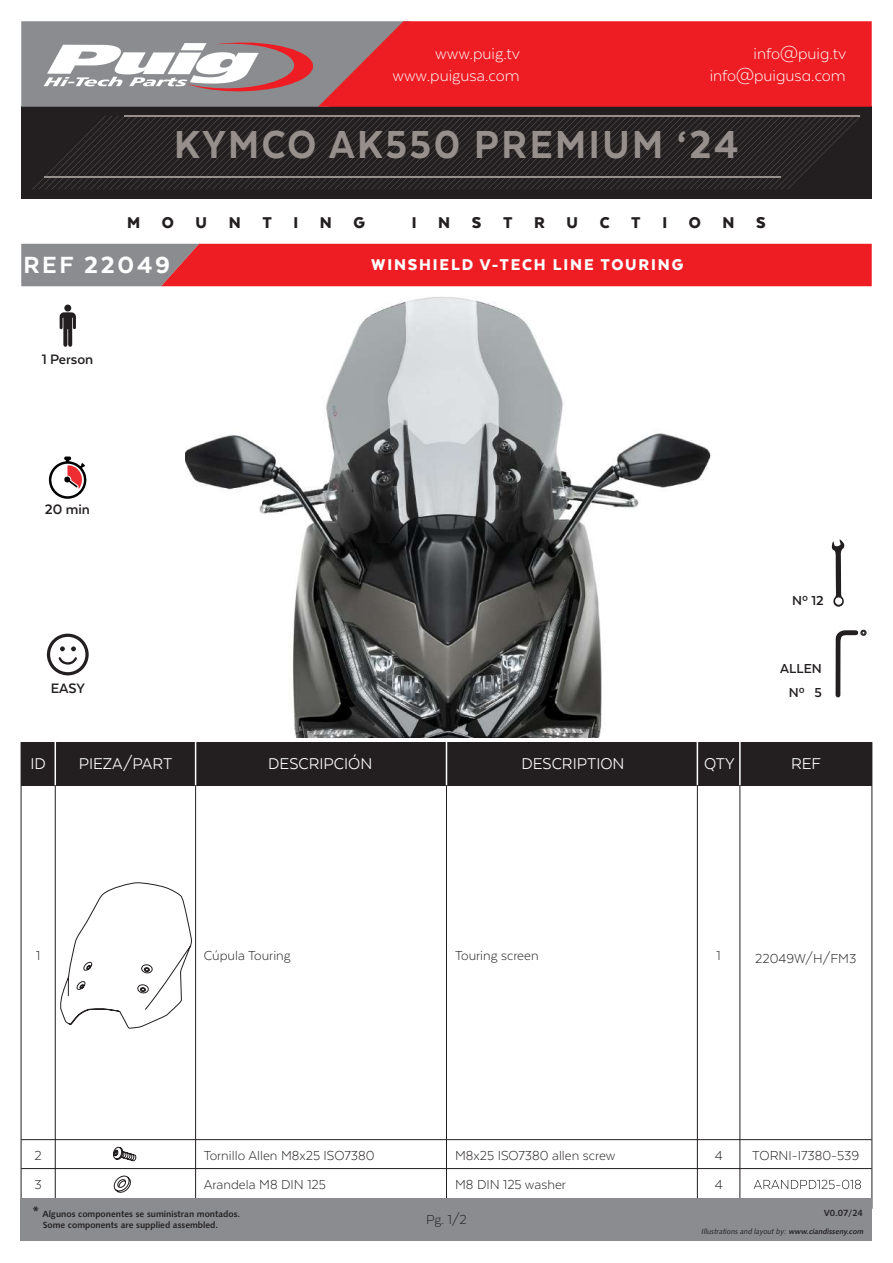
<style>
.page{position:relative;width:893px;height:1263px;background:#fff}
.page>*{position:absolute;margin:0;border:0;box-sizing:border-box;transform-origin:0 0}
.t1{font:800 45px "Texta";letter-spacing:.06em;color:#968f8b;scale:.95 1}
.t2{font:800 27px "Texta";letter-spacing:.1em;color:#fff}
.t3{font:18px "Texta Alt";color:#fff}
.t4{font:300 18px/21.6px "Texta Alt";color:#fff;text-align:right}
.t5{font:300 18px/21.6px "Texta";color:#fff;text-align:right}
.t6{font:900 18px "Texta";letter-spacing:.1em;color:#fff}
.t7{font:900 18px "Texta";letter-spacing:1.2em;color:#231f20}
.t8{font:700 15.75px "Texta Alt";color:#231f20}
.t9{font:300 15px "Texta";color:#231f20}
.t10{font:700 15px/24px "Texta Alt";color:#231f20;text-align:center}
.t11{font:9px/10.8px "Humanist 531 BT Bold A";color:#231f20}
.t12{font:italic 7.5px "Humanist 531 BT Roman A";color:#231f20}
.s1{font-size:15px}
.s2{font-family:"Humanist 531 BT Bold A"}
</style>
<div class="page">
<hr style="left:55px;top:752px;width:1px;height:457px;background:#231f20">
<hr style="left:21px;top:742px;width:1px;height:467px;background:#231f20">
<hr style="left:195px;top:752px;width:1px;height:457px;background:#231f20">
<hr style="left:446px;top:752px;width:1px;height:457px;background:#231f20">
<hr style="left:697px;top:752px;width:1px;height:457px;background:#231f20">
<hr style="left:740px;top:752px;width:1px;height:457px;background:#231f20">
<hr style="left:872px;top:742px;width:1px;height:467px;background:#231f20">
<div style="left:21px;top:742px;width:851px;height:43px;background:#231f20"></div>
<hr style="left:55px;top:742px;width:1px;height:43px;background:#fff">
<hr style="left:195px;top:742px;width:1px;height:43px;background:#fff">
<hr style="left:446px;top:742px;width:1px;height:43px;background:#fff">
<hr style="left:697px;top:742px;width:1px;height:43px;background:#fff">
<hr style="left:739px;top:742px;width:2px;height:43px;background:#fff">
<div style="left:21px;top:107px;width:851px;height:92px;background:#231f20"></div>
<div style="left:411px;top:21px;width:461px;height:86px;background:#ee1d23"></div>
<svg style="left:21px;top:21px;width:390px;height:86px;background:#ab8a8d"></svg>
<div style="left:21px;top:1198px;width:851px;height:43px;background:#8a8c8f"></div>
<svg style="left:21px;top:244px;width:851px;height:42px;background:#db3137"></svg>
<hr style="left:124px;top:115px;width:736px;height:1px;background:#968f8b">
<svg style="left:33px;top:116px;width:828px;height:73px"></svg>
<svg style="left:113px;top:1175px;width:18px;height:18px"></svg>
<svg style="left:113px;top:1146px;width:24px;height:15px"></svg>
<svg style="left:60px;top:882px;width:132px;height:146px"></svg>
<svg style="left:60px;top:305px;width:16px;height:42px"></svg>
<svg style="left:832px;top:539px;width:13px;height:68px"></svg>
<hr style="left:21px;top:1139px;width:851px;height:1px;background:#231f20">
<hr style="left:21px;top:1168px;width:851px;height:1px;background:#231f20">
<svg style="left:754px;top:1180px;width:107px;height:9px"></svg>
<svg style="left:47px;top:634px;width:42px;height:41px"></svg>
<svg style="left:836px;top:630px;width:30px;height:67px"></svg>
<svg style="left:49px;top:456px;width:38px;height:43px"></svg>
<img style="left:185px;top:297px;width:526px;height:440px">
<p class="t5" style="left:392px;top:43px;width:129px">www.puig.tv www.puigusa.com</p>
<p class="t4" style="left:710px;top:43px;width:138px">info@puig.tv info@puigusa.com</p>
<h1 class="t1" style="left:174px;top:121px;width:595px">KYMCO AK550 PREMIUM ‘24</h1>
<p class="t7" style="left:127px;top:213px;width:239px">MOUNTING</p>
<p class="t7" style="left:412px;top:213px;width:355px">INSTRUCTIONS</p>
<h2 class="t2" style="left:23px;top:251px;width:148px">REF 22049</h2>
<p class="t6" style="left:371px;top:255px;width:313px">WINSHIELD V-TECH LINE TOURING</p>
<p class="t8" style="left:42px;top:351px;width:53px">1 Person</p>
<p class="t8" style="left:45px;top:501px;width:47px">20 min</p>
<p class="t8" style="left:51px;top:680px;width:36px">EASY</p>
<p class="t10" style="left:792px;top:588px;width:33px">Nº 12</p>
<p class="t10" style="left:780px;top:657px;width:43px">ALLEN<br>Nº 5</p>
<p class="t3" style="left:31px;top:754px;width:17px">ID</p>
<p class="t3" style="left:79px;top:754px;width:95px">PIEZA/PART</p>
<p class="t3" style="left:268px;top:754px;width:106px">DESCRIPCIÓN</p>
<p class="t3" style="left:521px;top:754px;width:105px">DESCRIPTION</p>
<p class="t3" style="left:704px;top:754px;width:32px">QTY</p>
<p class="t3" style="left:791px;top:754px;width:31px">REF</p>
<p class="t9" style="left:36px;top:947px;width:6px">1</p>
<p class="t9" style="left:204px;top:948px;width:89px">Cúpula Touring</p>
<p class="t9" style="left:455px;top:948px;width:85px">Touring screen</p>
<p class="t9" style="left:717px;top:948px;width:6px">1</p>
<p class="t9" style="left:755px;top:950px;width:103px">22049W/H/FM3</p>
<p class="t9" style="left:35px;top:1148px;width:9px">2</p>
<p class="t9" style="left:204px;top:1148px;width:172px">Tornillo Allen M8x25 ISO7380</p>
<p class="t9" style="left:455px;top:1148px;width:162px">M8x25 ISO7380 allen screw</p>
<p class="t9" style="left:715px;top:1148px;width:9px">4</p>
<p class="t9" style="left:752px;top:1148px;width:109px">TORNI-I7380-539</p>
<p class="t9" style="left:35px;top:1177px;width:9px">3</p>
<p class="t9" style="left:204px;top:1177px;width:124px">Arandela M8 DIN 125</p>
<p class="t9" style="left:455px;top:1177px;width:112px">M8 DIN 125 washer</p>
<p class="t9" style="left:715px;top:1177px;width:9px">4</p>
<p class="t11" style="left:43px;top:1208px;width:199px;text-indent:-11px"><span class="s1">*</span> Algunos componentes se suministran montados.<br>Some components are supplied assembled.</p>
<p class="t11" style="left:824px;top:1208px;width:41px">V0.07/24</p>
<p class="t9" style="left:426px;top:1211px;width:42px">Pg. 1/2</p>
<p class="t12" style="left:701px;top:1227px;width:165px">Illustrations and layout by: <span class="s2">www.ciandisseny.com</span></p>
</div>
